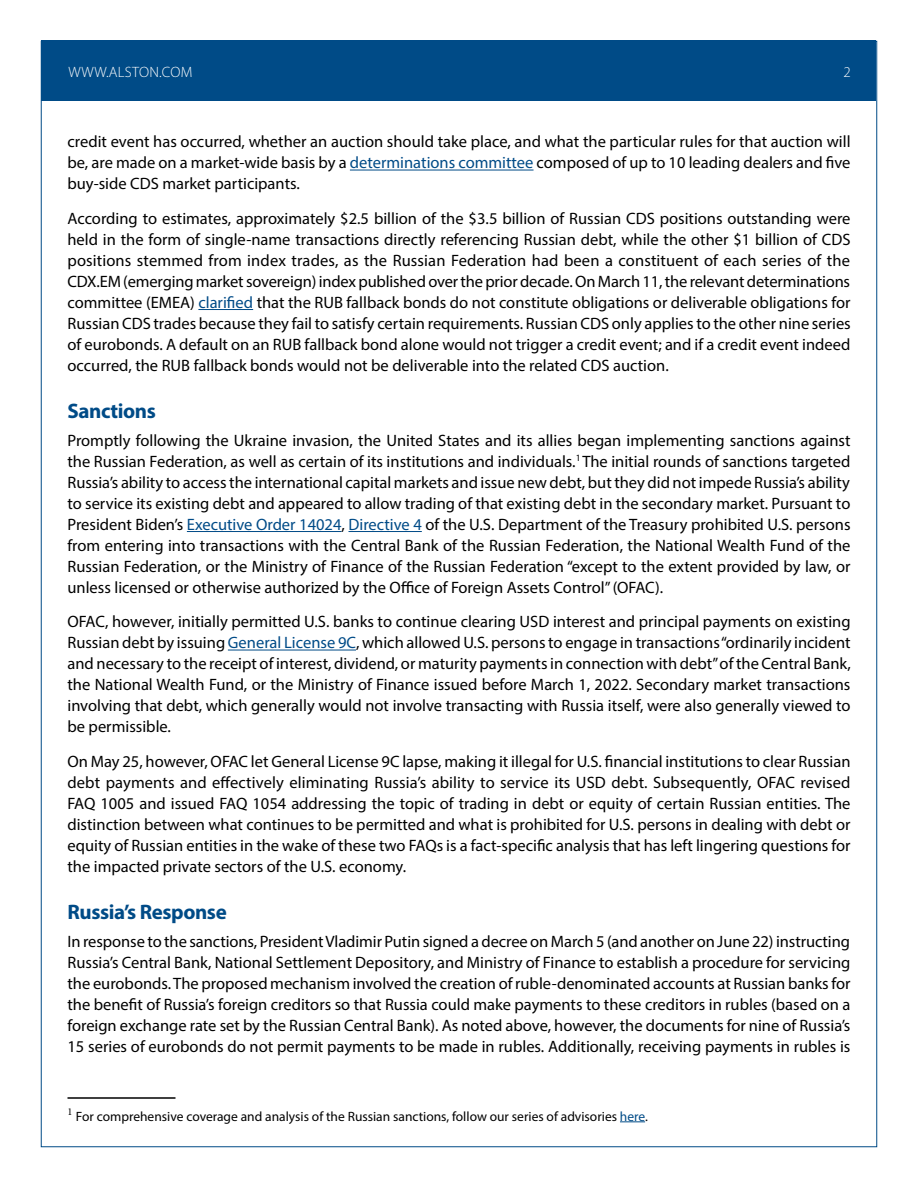
<style>
.page{position:relative;width:918px;height:1188px;background:#fff}
.page>*{position:absolute;margin:0;border:0;box-sizing:border-box;transform-origin:0 0}
.t1{font:700 21px "Myriad Pro";letter-spacing:-.02em;color:#004b87}
.t2{font:16.5px/21px "Myriad Pro";color:#000;text-align:justify}
.t3{font:300 15px "Myriad Pro";letter-spacing:.02em;color:#fff}
.t4{font:13.5px "Myriad Pro";color:#000}
.s1{color:#004b87}
</style>
<div class="page">
<div style="left:42px;top:40px;width:834px;height:61px;background:#004b87"></div>
<hr style="left:350px;top:170px;width:184px;height:1px;background:#004b87">
<hr style="left:198px;top:309px;width:55px;height:1px;background:#004b87">
<hr style="left:187px;top:531px;width:155px;height:1px;background:#004b87">
<hr style="left:349px;top:531px;width:73px;height:1px;background:#004b87">
<hr style="left:228px;top:650px;width:128px;height:1px;background:#004b87">
<hr style="left:68px;top:1097px;width:108px;height:2px;background:#000">
<svg style="left:620px;top:1122px;width:25px;height:1px"></svg>
<p class="t3" style="left:68px;top:63px;width:126px">WWW.ALSTON.COM</p>
<p class="t3" style="left:843px;top:63px;width:9px">2</p>
<p class="t2" style="left:68px;top:131px;width:785px">credit event has occurred, whether an auction should take place, and what the particular rules for that auction will be, are made on a market-wide basis by a <span class="s1">determinations committee</span> composed of up to 10 leading dealers and five buy-side CDS market participants.</p>
<p class="t2" style="left:68px;top:208px;width:785px">According to estimates, approximately $2.5 billion of the $3.5 billion of Russian CDS positions outstanding were held in the form of single-name transactions directly referencing Russian debt, while the other $1 billion of CDS positions stemmed from index trades, as the Russian Federation had been a constituent of each series of the CDX.EM (emerging market sovereign) index published over the prior decade. On March 11, the relevant determinations committee (EMEA) <span class="s1">clarified</span> that the RUB fallback bonds do not constitute obligations or deliverable obligations for Russian CDS trades because they fail to satisfy certain requirements. Russian CDS only applies to the other nine series of eurobonds. A default on an RUB fallback bond alone would not trigger a credit event; and if a credit event indeed occurred, the RUB fallback bonds would not be deliverable into the related CDS auction.</p>
<p class="t1" style="left:68px;top:397px;width:90px">Sanctions</p>
<p class="t2" style="left:67px;top:430px;width:785px">Promptly following the Ukraine invasion, the United States and its allies began implementing sanctions against the Russian Federation, as well as certain of its institutions and individuals.<sup>1</sup> The initial rounds of sanctions targeted Russia’s ability to access the international capital markets and issue new debt, but they did not impede Russia’s ability to service its existing debt and appeared to allow trading of that existing debt in the secondary market. Pursuant to President Biden’s <span class="s1">Executive Order 14024</span>, <span class="s1">Directive 4</span> of the U.S. Department of the Treasury prohibited U.S. persons from entering into transactions with the Central Bank of the Russian Federation, the National Wealth Fund of the Russian Federation, or the Ministry of Finance of the Russian Federation “except to the extent provided by law, or unless licensed or otherwise authorized by the Office of Foreign Assets Control” (OFAC).</p>
<p class="t2" style="left:67px;top:611px;width:785px">OFAC, however, initially permitted U.S. banks to continue clearing USD interest and principal payments on existing Russian debt by issuing <span class="s1">General License 9C</span>, which allowed U.S. persons to engage in transactions “ordinarily incident and necessary to the receipt of interest, dividend, or maturity payments in connection with debt” of the Central Bank, the National Wealth Fund, or the Ministry of Finance issued before March 1, 2022. Secondary market transactions involving that debt, which generally would not involve transacting with Russia itself, were also generally viewed to be permissible.</p>
<p class="t2" style="left:67px;top:751px;width:785px">On May 25, however, OFAC let General License 9C lapse, making it illegal for U.S. financial institutions to clear Russian debt payments and effectively eliminating Russia’s ability to service its USD debt. Subsequently, OFAC revised FAQ 1005 and issued FAQ 1054 addressing the topic of trading in debt or equity of certain Russian entities. The distinction between what continues to be permitted and what is prohibited for U.S. persons in dealing with debt or equity of Russian entities in the wake of these two FAQs is a fact-specific analysis that has left lingering questions for the impacted private sectors of the U.S. economy.</p>
<p class="t1" style="left:68px;top:898px;width:161px">Russia’s Response</p>
<p class="t2" style="left:68px;top:931px;width:785px">In response to the sanctions, President Vladimir Putin signed a decree on March 5 (and another on June 22) instructing Russia’s Central Bank, National Settlement Depository, and Ministry of Finance to establish a procedure for servicing the eurobonds. The proposed mechanism involved the creation of ruble-denominated accounts at Russian banks for the benefit of Russia’s foreign creditors so that Russia could make payments to these creditors in rubles (based on a foreign exchange rate set by the Russian Central Bank). As noted above, however, the documents for nine of Russia’s 15 series of eurobonds do not permit payments to be made in rubles. Additionally, receiving payments in rubles is</p>
<p class="t4" style="left:68px;top:1108px;width:582px"><sup>1</sup> For comprehensive coverage and analysis of the Russian sanctions, follow our series of advisories <span class="s1">here</span>.</p>
</div>
